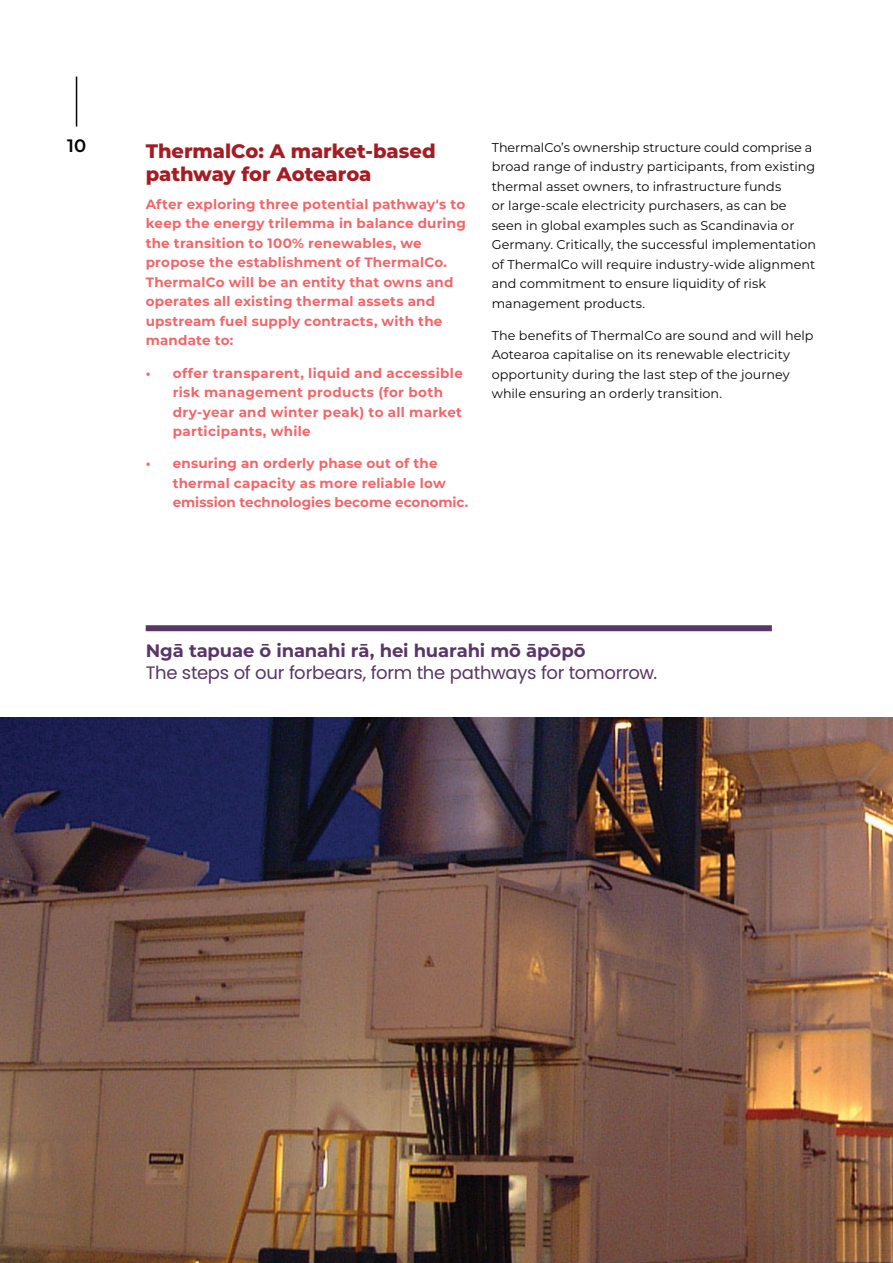
<style>
.page{position:relative;width:893px;height:1263px;background:#fff}
.page>*{position:absolute;margin:0;border:0;box-sizing:border-box;transform-origin:0 0}
.t1{font:800 19.5px/22.5px "Montserrat";letter-spacing:-.005em;color:#a41d24}
.t2{font:18px "Poppins";letter-spacing:-.015em;color:#593666}
.t3{font:700 18px "Montserrat";letter-spacing:-.01em;color:#593666}
.t4{font:600 18px "Montserrat";color:#040503}
.t5{font:700 13.5px/19.5px "Montserrat";letter-spacing:.015em;color:#f1666a}
.t6{font:12.75px/19.5px "Montserrat";color:#040503}
</style>
<div class="page">
<img style="left:0;top:718px;width:893px;height:545px">
<div style="left:146px;top:625px;width:626px;height:6px;background:#593666"></div>
<hr style="left:76px;top:77px;width:1px;height:49px;background:#040503">
<h2 class="t4" style="left:67px;top:132px;width:20px">10</h2>
<h1 class="t1" style="left:146px;top:139px;width:291px">ThermalCo: A market-based pathway for Aotearoa</h1>
<p class="t5" style="left:146px;top:194px;width:322px">After exploring three potential pathway's to keep the energy trilemma in balance during the transition to 100% renewables, we propose the establishment of ThermalCo.<br>ThermalCo will be an entity that owns and operates all existing thermal assets and upstream fuel supply contracts, with the mandate to:</p>
<p class="t5" style="left:173px;top:362px;width:292px;text-indent:-27px">• offer transparent, liquid and accessible risk management products (for both dry-year and winter peak) to all market participants, while</p>
<p class="t5" style="left:173px;top:453px;width:297px;text-indent:-27px">• ensuring an orderly phase out of the thermal capacity as more reliable low emission technologies become economic.</p>
<p class="t6" style="left:492px;top:137px;width:326px">ThermalCo’s ownership structure could comprise a broad range of industry participants, from existing thermal asset owners, to infrastructure funds<br>or large-scale electricity purchasers, as can be seen in global examples such as Scandinavia or Germany. Critically, the successful implementation of ThermalCo will require industry-wide alignment and commitment to ensure liquidity of risk management products.</p>
<p class="t6" style="left:492px;top:325px;width:323px">The benefits of ThermalCo are sound and will help Aotearoa capitalise on its renewable electricity opportunity during the last step of the journey while ensuring an orderly transition.</p>
<h2 class="t3" style="left:146px;top:637px;width:441px">Ngā tapuae ō inanahi rā, hei huarahi mō āpōpō</h2>
<h2 class="t2" style="left:146px;top:662px;width:513px">The steps of our forbears, form the pathways for tomorrow.</h2>
</div>
